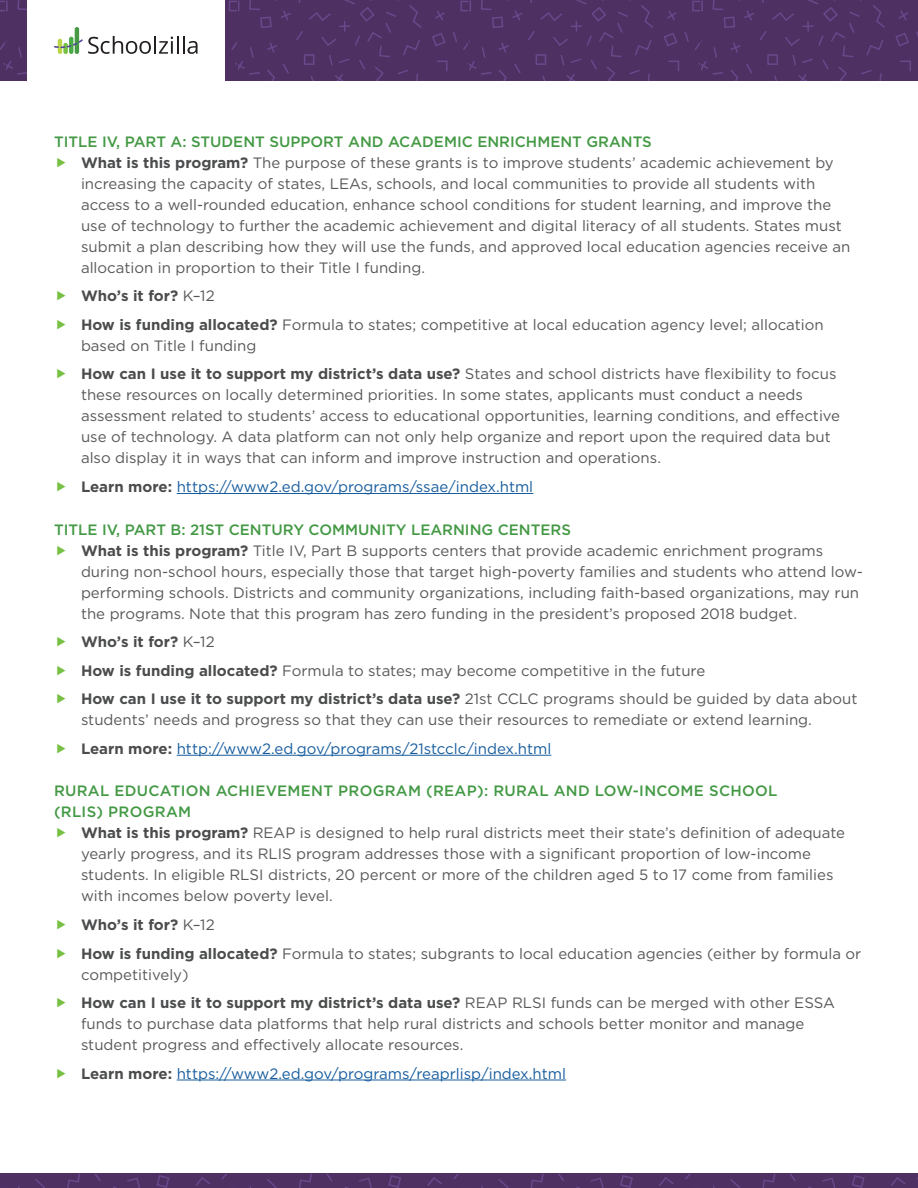
<style>
.page{position:relative;width:918px;height:1188px;background:#fff}
.page>*{position:absolute;margin:0;border:0;box-sizing:border-box;transform-origin:0 0}
.t1{font:15px/21px "Gotham";color:#57585a}
.t2{font:15px "Gotham";color:#175d9e}
.t3{font:500 15px/21px "Gotham";letter-spacing:.02em;color:#439944}
.s1{font-weight:500;color:#439944}
.s2{font-weight:700;color:#4b4c4d}
.s3{color:#175d9e}
</style>
<div class="page">
<div style="left:237px;top:0;width:232px;height:81px;background:#4e3063"></div>
<div style="left:469px;top:0;width:231px;height:81px;background:#4e3063"></div>
<div style="left:701px;top:0;width:217px;height:81px;background:#4e3063"></div>
<svg style="left:432px;top:0;width:221px;height:81px"></svg>
<svg style="left:900px;top:61px;width:11px;height:10px"></svg>
<svg style="left:899px;top:11px;width:9px;height:9px"></svg>
<svg style="left:895px;top:33px;width:14px;height:13px"></svg>
<svg style="left:664px;top:0;width:221px;height:81px"></svg>
<hr style="left:469px;top:0;width:1px;height:81px;background:#4e3063">
<hr style="left:700px;top:0;width:1px;height:81px;background:#4e3063">
<div style="left:6px;top:1174px;width:231px;height:14px;background:#4e3063"></div>
<div style="left:237px;top:1174px;width:232px;height:14px;background:#4e3063"></div>
<div style="left:469px;top:1174px;width:231px;height:14px;background:#4e3063"></div>
<div style="left:701px;top:1174px;width:217px;height:14px;background:#4e3063"></div>
<svg style="left:35px;top:1179px;width:10px;height:9px"></svg>
<svg style="left:95px;top:1174px;width:6px;height:7px"></svg>
<svg style="left:113px;top:1177px;width:27px;height:11px"></svg>
<svg style="left:196px;top:1177px;width:14px;height:9px"></svg>
<svg style="left:156px;top:1175px;width:13px;height:13px"></svg>
<svg style="left:67px;top:1174px;width:13px;height:14px"></svg>
<svg style="left:267px;top:1179px;width:10px;height:9px"></svg>
<svg style="left:326px;top:1174px;width:7px;height:7px"></svg>
<svg style="left:345px;top:1177px;width:27px;height:11px"></svg>
<svg style="left:427px;top:1177px;width:15px;height:9px"></svg>
<svg style="left:388px;top:1175px;width:13px;height:13px"></svg>
<svg style="left:299px;top:1174px;width:13px;height:14px"></svg>
<svg style="left:498px;top:1179px;width:10px;height:9px"></svg>
<svg style="left:558px;top:1174px;width:6px;height:7px"></svg>
<svg style="left:576px;top:1177px;width:28px;height:11px"></svg>
<svg style="left:659px;top:1177px;width:15px;height:9px"></svg>
<svg style="left:620px;top:1175px;width:13px;height:13px"></svg>
<svg style="left:530px;top:1174px;width:14px;height:14px"></svg>
<svg style="left:730px;top:1179px;width:10px;height:9px"></svg>
<svg style="left:790px;top:1174px;width:6px;height:7px"></svg>
<svg style="left:808px;top:1177px;width:27px;height:11px"></svg>
<svg style="left:891px;top:1177px;width:15px;height:9px"></svg>
<svg style="left:852px;top:1175px;width:13px;height:13px"></svg>
<svg style="left:762px;top:1174px;width:13px;height:14px"></svg>
<svg style="left:0;top:1174px;width:6px;height:14px"></svg>
<svg style="left:453px;top:1174px;width:6px;height:5px"></svg>
<svg style="left:685px;top:1174px;width:16px;height:14px"></svg>
<svg style="left:0;top:0;width:422px;height:81px"></svg>
<hr style="left:177px;top:493px;width:356px;height:1px;background:#175d9e">
<hr style="left:177px;top:755px;width:374px;height:1px;background:#175d9e">
<hr style="left:177px;top:1080px;width:389px;height:1px;background:#175d9e">
<p class="t1" style="left:81px;top:131px;width:771px;text-indent:-27px"><span class="s1">TITLE IV, PART A: STUDENT SUPPORT AND ACADEMIC ENRICHMENT GRANTS<br></span><span class="s2">What is this program?</span> The purpose of these grants is to improve students’ academic achievement by increasing the capacity of states, LEAs, schools, and local communities to provide all students with access to a well-rounded education, enhance school conditions for student learning, and improve the use of technology to further the academic achievement and digital literacy of all students. States must submit a plan describing how they will use the funds, and approved local education agencies receive an allocation in proportion to their Title I funding.</p>
<p class="t1" style="left:81px;top:282px;width:744px;line-height:28.5px"><span class="s2">Who’s it for?</span> K–12<br><span class="s2">How is funding allocated?</span> Formula to states; competitive at local education agency level; allocation</p>
<p class="t1" style="left:81px;top:331px;width:757px;line-height:28.5px">based on Title I funding<br><span class="s2">How can I use it to support my district’s data use?</span> States and school districts have flexibility to focus</p>
<p class="t1" style="left:81px;top:384px;width:761px">these resources on locally determined priorities. In some states, applicants must conduct a needs assessment related to students’ access to educational opportunities, learning conditions, and effective use of technology. A data platform can not only help organize and report upon the required data but also display it in ways that can inform and improve instruction and operations.</p>
<p class="t2" style="left:81px;top:477px;width:454px"><span class="s2">Learn more:</span> https://www2.ed.gov/programs/ssae/index.html</p>
<p class="t1" style="left:81px;top:519px;width:784px;text-indent:-27px"><span class="s1">TITLE IV, PART B: 21ST CENTURY COMMUNITY LEARNING CENTERS<br></span><span class="s2">What is this program?</span> Title IV, Part B supports centers that provide academic enrichment programs during non-school hours, especially those that target high-poverty families and students who attend low&shy;performing schools. Districts and community organizations, including faith-based organizations, may run the programs. Note that this program has zero funding in the president’s proposed 2018 budget.</p>
<p class="t1" style="left:81px;top:627px;width:778px;line-height:28.5px"><span class="s2">Who’s it for?</span> K–12<br><span class="s2">How is funding allocated?</span> Formula to states; may become competitive in the future<br><span class="s2">How can I use it to support my district’s data use?</span> 21st CCLC programs should be guided by data about</p>
<p class="t1" style="left:81px;top:705px;width:732px;line-height:28.5px">students’ needs and progress so that they can use their resources to remediate or extend learning.<br><span class="s2">Learn more:</span> <span class="s3">http://www2.ed.gov/programs/21stcclc/index.html</span></p>
<p class="t3" style="left:54px;top:781px;width:725px">RURAL EDUCATION ACHIEVEMENT PROGRAM (REAP): RURAL AND LOW-INCOME SCHOOL (RLIS) PROGRAM</p>
<p class="t1" style="left:81px;top:822px;width:766px"><span class="s2">What is this program?</span> REAP is designed to help rural districts meet their state’s definition of adequate yearly progress, and its RLIS program addresses those with a significant proportion of low-income students. In eligible RLSI districts, 20 percent or more of the children aged 5 to 17 come from families with incomes below poverty level.</p>
<p class="t1" style="left:81px;top:910px;width:782px;line-height:28.5px"><span class="s2">Who’s it for?</span> K–12<br><span class="s2">How is funding allocated?</span> Formula to states; subgrants to local education agencies (either by formula or</p>
<p class="t1" style="left:81px;top:960px;width:756px;line-height:28.5px">competitively)<br><span class="s2">How can I use it to support my district’s data use?</span> REAP RLSI funds can be merged with other ESSA</p>
<p class="t1" style="left:81px;top:1013px;width:725px">funds to purchase data platforms that help rural districts and schools better monitor and manage student progress and effectively allocate resources.</p>
<p class="t2" style="left:81px;top:1064px;width:487px"><span class="s2">Learn more:</span> https://www2.ed.gov/programs/reaprlisp/index.html</p>
</div>
